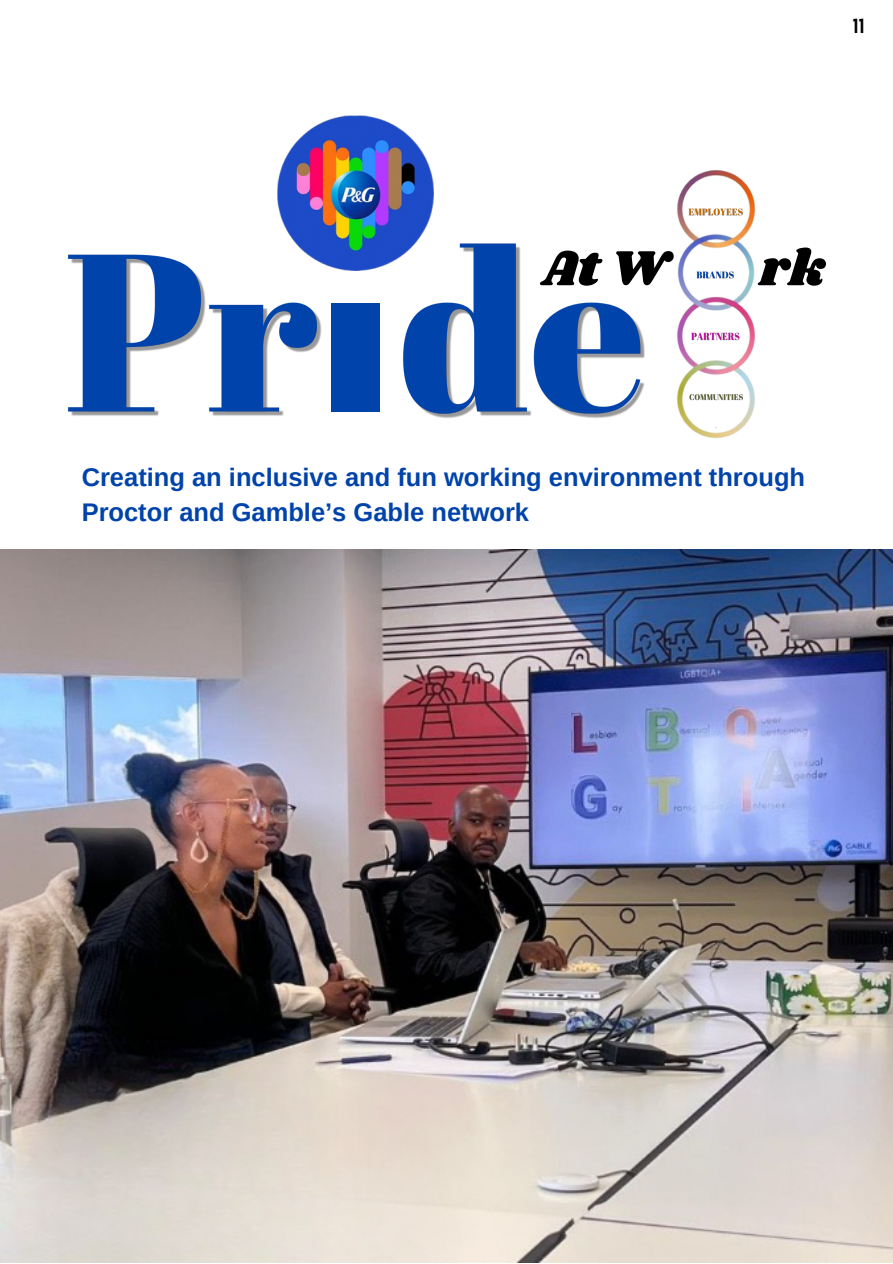
<style>
.page{position:relative;width:893px;height:1264px;background:#fff}
.page>*{position:absolute;margin:0;border:0;box-sizing:border-box;transform-origin:0 0}
.t1{font:51px "Shrikhand";color:#000}
.t2{font:700 25.5px/34.8px "Arimo";color:#0043aa}
.t3{font:18px "Norwester";color:#000}
</style>
<div class="page">
<img style="left:0;top:549px;width:892px;height:713px">
<img style="left:68px;top:180px;width:539px;height:238px">
<img style="left:278px;top:115px;width:155px;height:155px">
<div style="left:331px;top:303px;width:48px;height:109px;background:#0043aa"></div>
<img style="left:607px;top:170px;width:149px;height:269px">
<img style="left:696px;top:268px;width:39px;height:15px">
<img style="left:687px;top:205px;width:57px;height:15px">
<img style="left:690px;top:330px;width:51px;height:14px">
<img style="left:688px;top:391px;width:55px;height:13px">
<p class="t3" style="left:852px;top:15px;width:13px">11</p>
<p class="t1" style="left:542px;top:233px;width:127px">AtW</p>
<p class="t1" style="left:759px;top:233px;width:67px">rk</p>
<p class="t2" style="left:82px;top:460px;width:725px">Creating an inclusive and fun working environment through<br>Proctor and Gamble’s Gable network</p>
</div>
